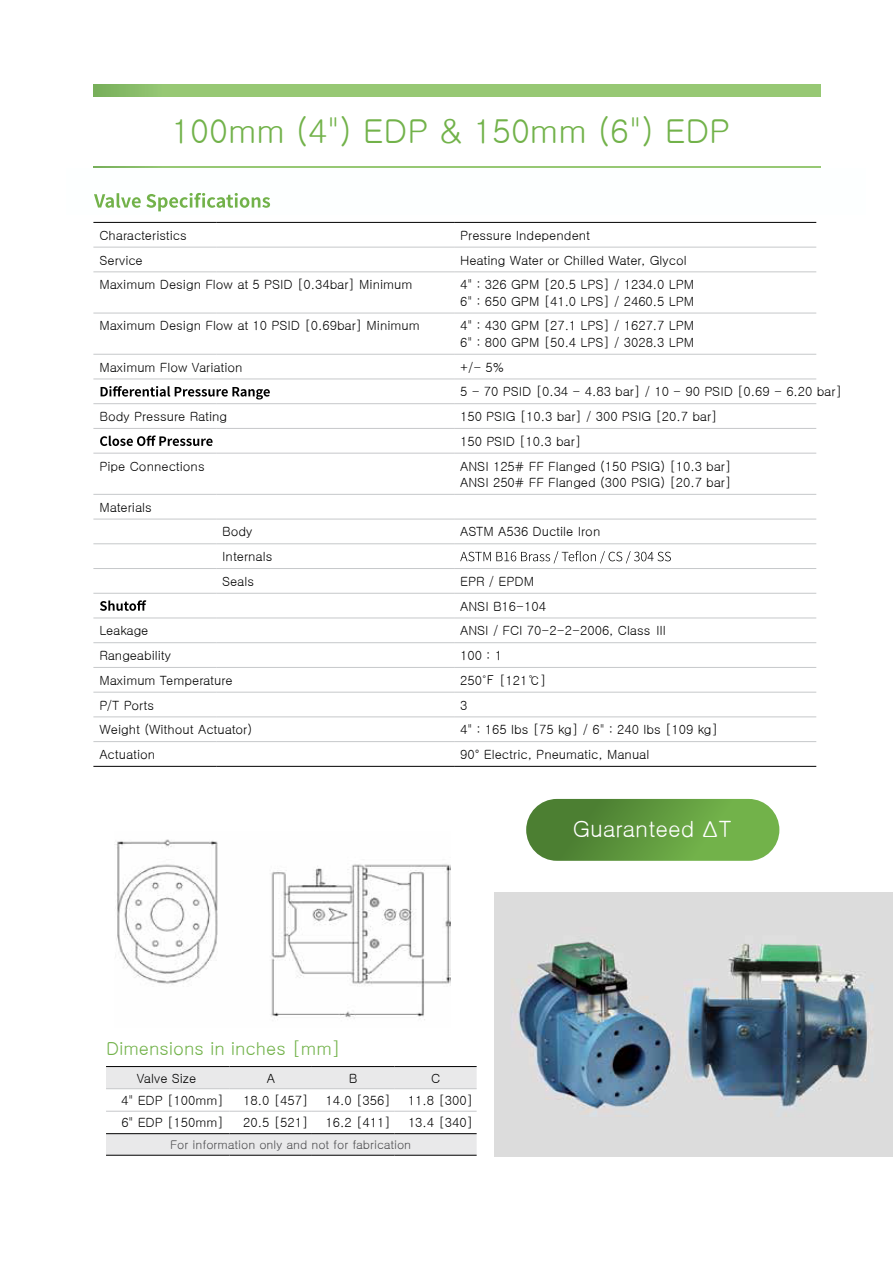
<style>
.page{position:relative;width:893px;height:1263px;background:#fff}
.page>*{position:absolute;margin:0;border:0;box-sizing:border-box;transform-origin:0 0}
.t1{font:700 33px "Noto Sans CJ Kkr";color:#72b24a}
.t2{font:500 22.5px "Noto Sans";color:#fff}
.t3{font:700 18px "Noto Sans CJ Kkr";color:#72b24a}
.t4{font:300 12.75px/16.5px "Noto Sans CJ Kkr";color:#000}
.t5{font:700 12.75px/24.8px "Noto Sans CJ Kkr";color:#000}
.t6{font:12px "Noto Sans CJ Kkr";color:#4c4c4e}
</style>
<div class="page">
<svg style="left:94px;top:84px;width:727px;height:13px;background:#95c672"></svg>
<svg style="left:94px;top:166px;width:727px;height:2px"></svg>
<img style="left:494px;top:892px;width:399px;height:264px">
<img style="left:114px;top:839px;width:336px;height:181px">
<svg style="left:106px;top:1067px;width:371px;height:88px"></svg>
<hr style="left:106px;top:1066px;width:124px;height:1px;background:#000">
<hr style="left:230px;top:1066px;width:82px;height:1px;background:#000">
<hr style="left:312px;top:1066px;width:82px;height:1px;background:#000">
<hr style="left:394px;top:1066px;width:83px;height:1px;background:#000">
<hr style="left:106px;top:1133px;width:124px;height:1px;background:#000">
<hr style="left:230px;top:1133px;width:82px;height:1px;background:#000">
<hr style="left:312px;top:1133px;width:82px;height:1px;background:#000">
<hr style="left:394px;top:1133px;width:83px;height:1px;background:#000">
<hr style="left:106px;top:1155px;width:124px;height:1px;background:#000">
<hr style="left:230px;top:1155px;width:82px;height:1px;background:#000">
<hr style="left:312px;top:1155px;width:82px;height:1px;background:#000">
<hr style="left:394px;top:1155px;width:83px;height:1px;background:#000">
<hr style="left:106px;top:1088px;width:124px;height:1px;background:#c6c8ca">
<hr style="left:230px;top:1088px;width:82px;height:1px;background:#c6c8ca">
<hr style="left:312px;top:1088px;width:82px;height:1px;background:#c6c8ca">
<hr style="left:394px;top:1088px;width:83px;height:1px;background:#c6c8ca">
<hr style="left:106px;top:1111px;width:124px;height:1px;background:#c6c8ca">
<hr style="left:230px;top:1111px;width:82px;height:1px;background:#c6c8ca">
<hr style="left:312px;top:1111px;width:82px;height:1px;background:#c6c8ca">
<hr style="left:394px;top:1111px;width:83px;height:1px;background:#c6c8ca">
<div style="left:526px;top:799px;width:253px;height:62px;background:linear-gradient(to right,#47782f,#79bc4e);border-radius:31px"></div>
<hr style="left:93px;top:222px;width:123px;height:1px;background:#000">
<hr style="left:216px;top:222px;width:238px;height:1px;background:#000">
<hr style="left:454px;top:222px;width:362px;height:1px;background:#000">
<hr style="left:93px;top:766px;width:123px;height:1px;background:#000">
<hr style="left:216px;top:766px;width:238px;height:1px;background:#000">
<hr style="left:454px;top:766px;width:362px;height:1px;background:#000">
<hr style="left:93px;top:247px;width:123px;height:1px;background:#c6c8ca">
<hr style="left:216px;top:247px;width:238px;height:1px;background:#c6c8ca">
<hr style="left:454px;top:247px;width:362px;height:1px;background:#c6c8ca">
<hr style="left:93px;top:272px;width:123px;height:1px;background:#c6c8ca">
<hr style="left:216px;top:272px;width:238px;height:1px;background:#c6c8ca">
<hr style="left:454px;top:272px;width:362px;height:1px;background:#c6c8ca">
<hr style="left:93px;top:313px;width:123px;height:1px;background:#c6c8ca">
<hr style="left:216px;top:313px;width:238px;height:1px;background:#c6c8ca">
<hr style="left:454px;top:313px;width:362px;height:1px;background:#c6c8ca">
<hr style="left:93px;top:354px;width:123px;height:1px;background:#c6c8ca">
<hr style="left:216px;top:354px;width:238px;height:1px;background:#c6c8ca">
<hr style="left:454px;top:354px;width:362px;height:1px;background:#c6c8ca">
<hr style="left:93px;top:379px;width:123px;height:1px;background:#c6c8ca">
<hr style="left:216px;top:379px;width:238px;height:1px;background:#c6c8ca">
<hr style="left:454px;top:379px;width:362px;height:1px;background:#c6c8ca">
<hr style="left:93px;top:403px;width:123px;height:1px;background:#c6c8ca">
<hr style="left:216px;top:403px;width:238px;height:1px;background:#c6c8ca">
<hr style="left:454px;top:403px;width:362px;height:1px;background:#c6c8ca">
<hr style="left:93px;top:428px;width:123px;height:1px;background:#c6c8ca">
<hr style="left:216px;top:428px;width:238px;height:1px;background:#c6c8ca">
<hr style="left:454px;top:428px;width:362px;height:1px;background:#c6c8ca">
<hr style="left:93px;top:453px;width:123px;height:1px;background:#c6c8ca">
<hr style="left:216px;top:453px;width:238px;height:1px;background:#c6c8ca">
<hr style="left:454px;top:453px;width:362px;height:1px;background:#c6c8ca">
<hr style="left:93px;top:494px;width:123px;height:1px;background:#c6c8ca">
<hr style="left:216px;top:494px;width:238px;height:1px;background:#c6c8ca">
<hr style="left:454px;top:494px;width:362px;height:1px;background:#c6c8ca">
<hr style="left:93px;top:519px;width:123px;height:1px;background:#c6c8ca">
<hr style="left:216px;top:519px;width:238px;height:1px;background:#c6c8ca">
<hr style="left:454px;top:519px;width:362px;height:1px;background:#c6c8ca">
<hr style="left:93px;top:543px;width:123px;height:1px;background:#c6c8ca">
<hr style="left:216px;top:543px;width:238px;height:1px;background:#c6c8ca">
<hr style="left:454px;top:543px;width:362px;height:1px;background:#c6c8ca">
<hr style="left:93px;top:568px;width:123px;height:1px;background:#c6c8ca">
<hr style="left:216px;top:568px;width:238px;height:1px;background:#c6c8ca">
<hr style="left:454px;top:568px;width:362px;height:1px;background:#c6c8ca">
<hr style="left:93px;top:593px;width:123px;height:1px;background:#c6c8ca">
<hr style="left:216px;top:593px;width:238px;height:1px;background:#c6c8ca">
<hr style="left:454px;top:593px;width:362px;height:1px;background:#c6c8ca">
<hr style="left:93px;top:618px;width:123px;height:1px;background:#c6c8ca">
<hr style="left:216px;top:618px;width:238px;height:1px;background:#c6c8ca">
<hr style="left:454px;top:618px;width:362px;height:1px;background:#c6c8ca">
<hr style="left:93px;top:642px;width:123px;height:1px;background:#c6c8ca">
<hr style="left:216px;top:642px;width:238px;height:1px;background:#c6c8ca">
<hr style="left:454px;top:642px;width:362px;height:1px;background:#c6c8ca">
<hr style="left:93px;top:667px;width:123px;height:1px;background:#c6c8ca">
<hr style="left:216px;top:667px;width:238px;height:1px;background:#c6c8ca">
<hr style="left:454px;top:667px;width:362px;height:1px;background:#c6c8ca">
<hr style="left:93px;top:692px;width:123px;height:1px;background:#c6c8ca">
<hr style="left:216px;top:692px;width:238px;height:1px;background:#c6c8ca">
<hr style="left:454px;top:692px;width:362px;height:1px;background:#c6c8ca">
<hr style="left:93px;top:717px;width:123px;height:1px;background:#c6c8ca">
<hr style="left:216px;top:717px;width:238px;height:1px;background:#c6c8ca">
<hr style="left:454px;top:717px;width:362px;height:1px;background:#c6c8ca">
<hr style="left:93px;top:741px;width:123px;height:1px;background:#c6c8ca">
<hr style="left:216px;top:741px;width:238px;height:1px;background:#c6c8ca">
<hr style="left:454px;top:741px;width:362px;height:1px;background:#c6c8ca">
<svg style="left:101px;top:386px;width:169px;height:13px"></svg>
<svg style="left:100px;top:435px;width:113px;height:11px"></svg>
<svg style="left:460px;top:551px;width:211px;height:12px"></svg>
<svg style="left:100px;top:600px;width:46px;height:11px"></svg>
<svg style="left:94px;top:193px;width:176px;height:18px"></svg>
<h1 class="t1" style="left:171px;top:114px;width:561px">100mm (4") EDP &amp; 150mm (6") EDP</h1>
<p class="t5" style="left:99px;top:223px;width:89px">Characteristics</p>
<p class="t4" style="left:460px;top:227px;width:132px">Pressure Independent</p>
<p class="t5" style="left:99px;top:248px;width:45px">Service</p>
<p class="t4" style="left:460px;top:252px;width:228px">Heating Water or Chilled Water, Glycol</p>
<p class="t5" style="left:99px;top:272px;width:315px">Maximum Design Flow at 5 PSID [0.34bar] Minimum</p>
<p class="t4" style="left:460px;top:276px;width:236px">4" : 326 GPM [20.5 LPS] / 1234.0 LPM<br>6" : 650 GPM [41.0 LPS] / 2460.5 LPM</p>
<p class="t5" style="left:99px;top:314px;width:322px">Maximum Design Flow at 10 PSID [0.69bar] Minimum</p>
<p class="t4" style="left:460px;top:318px;width:236px">4" : 430 GPM [27.1 LPS] / 1627.7 LPM<br>6" : 800 GPM [50.4 LPS] / 3028.3 LPM</p>
<p class="t5" style="left:99px;top:355px;width:145px">Maximum Flow Variation</p>
<p class="t4" style="left:460px;top:355px;width:383px;line-height:24.8px">+/- 5%<br>5 - 70 PSID [0.34 - 4.83 bar] / 10 - 90 PSID [0.69 - 6.20 bar]</p>
<p class="t5" style="left:99px;top:404px;width:129px">Body Pressure Rating</p>
<p class="t4" style="left:460px;top:404px;width:259px;line-height:24.8px">150 PSIG [10.3 bar] / 300 PSIG [20.7 bar]<br>150 PSID [10.3 bar]</p>
<p class="t5" style="left:99px;top:454px;width:107px">Pipe Connections</p>
<p class="t4" style="left:460px;top:458px;width:273px">ANSI 125# FF Flanged (150 PSIG) [10.3 bar]<br>ANSI 250# FF Flanged (300 PSIG) [20.7 bar]</p>
<p class="t5" style="left:99px;top:495px;width:54px">Materials</p>
<p class="t5" style="left:222px;top:520px;width:32px">Body</p>
<p class="t4" style="left:460px;top:524px;width:142px">ASTM A536 Ductile Iron</p>
<p class="t5" style="left:222px;top:544px;width:52px">Internals<br>Seals</p>
<p class="t4" style="left:460px;top:569px;width:88px;line-height:24.8px">EPR / EPDM<br>ANSI B16-104</p>
<p class="t5" style="left:99px;top:618px;width:51px">Leakage</p>
<p class="t4" style="left:460px;top:622px;width:209px">ANSI / FCI 70-2-2-2006, Class Ⅲ</p>
<p class="t5" style="left:99px;top:643px;width:73px">Rangeability</p>
<p class="t4" style="left:460px;top:647px;width:44px">100 : 1</p>
<p class="t5" style="left:99px;top:668px;width:135px">Maximum Temperature</p>
<p class="t4" style="left:460px;top:672px;width:88px">250℉ [121℃]</p>
<p class="t5" style="left:99px;top:693px;width:56px">P/T Ports</p>
<p class="t4" style="left:460px;top:697px;width:9px">3</p>
<p class="t5" style="left:99px;top:717px;width:154px">Weight (Without Actuator)</p>
<p class="t4" style="left:460px;top:721px;width:260px">4" : 165 lbs [75 kg] / 6" : 240 lbs [109 kg]</p>
<p class="t5" style="left:99px;top:742px;width:57px">Actuation</p>
<p class="t4" style="left:460px;top:746px;width:191px">90° Electric, Pneumatic, Manual</p>
<h3 class="t3" style="left:106px;top:1040px;width:236px">Dimensions in inches [mm]</h3>
<p class="t5" style="left:137px;top:1066px;width:61px">Valve Size</p>
<p class="t5" style="left:267px;top:1066px;width:10px">A</p>
<p class="t5" style="left:349px;top:1066px;width:10px">B</p>
<p class="t5" style="left:431px;top:1066px;width:11px">C</p>
<p class="t4" style="left:121px;top:1092px;width:104px">4" EDP [100mm]</p>
<p class="t4" style="left:243px;top:1092px;width:67px">18.0 [457]</p>
<p class="t4" style="left:326px;top:1092px;width:67px">14.0 [356]</p>
<p class="t4" style="left:408px;top:1092px;width:67px">11.8 [300]</p>
<p class="t4" style="left:121px;top:1114px;width:104px">6" EDP [150mm]</p>
<p class="t4" style="left:243px;top:1114px;width:67px">20.5 [521]</p>
<p class="t4" style="left:326px;top:1114px;width:67px">16.2 [411]</p>
<p class="t4" style="left:408px;top:1114px;width:67px">13.4 [340]</p>
<p class="t6" style="left:170px;top:1139px;width:242px">For information only and not for fabrication</p>
<h2 class="t2" style="left:573px;top:818px;width:161px">Guaranteed ΔT</h2>
</div>
